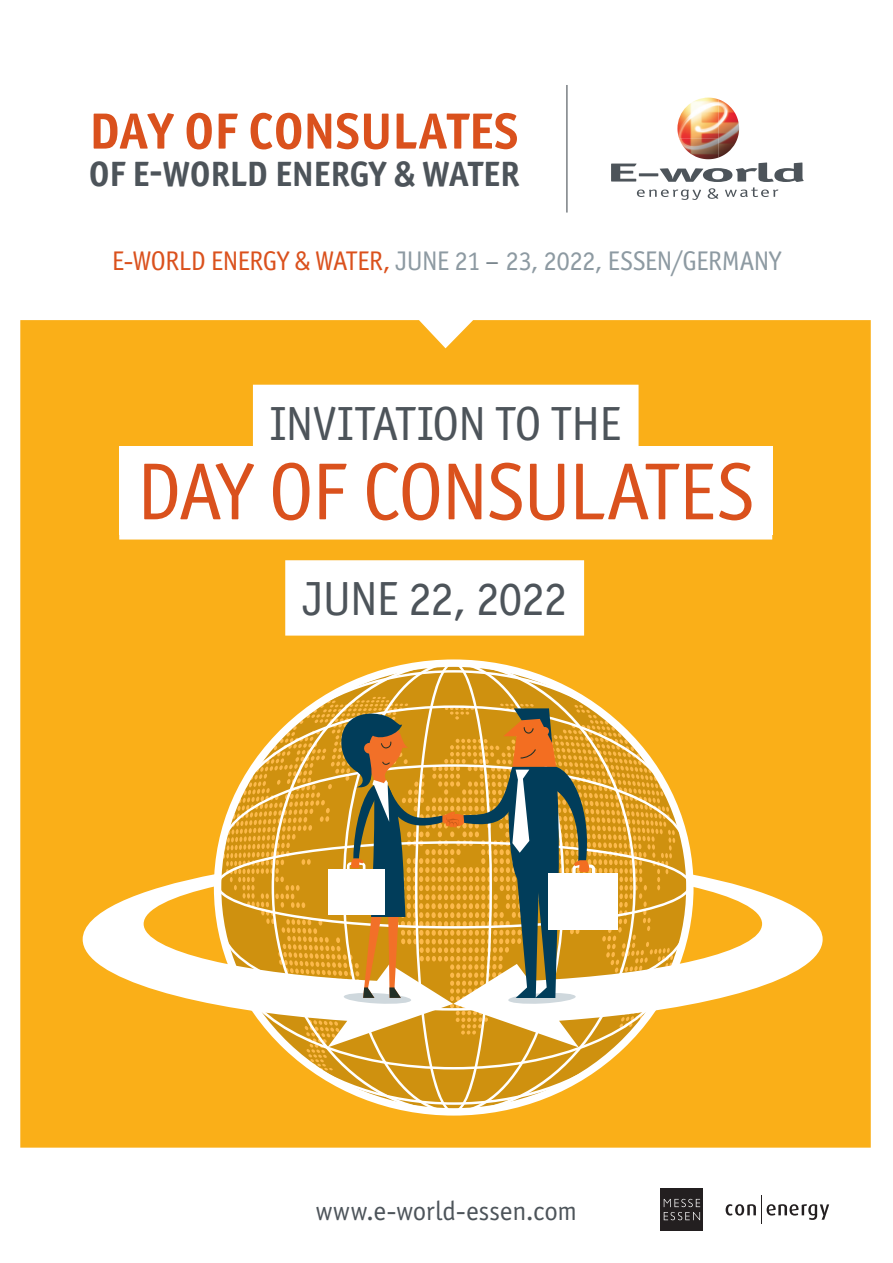
<style>
.page{position:relative;width:893px;height:1263px;background:#fff}
.page>*{position:absolute;margin:0;border:0;box-sizing:border-box;transform-origin:0 0}
.t1{font:81px "Officina Sans ITC Pro";letter-spacing:-.025em;color:#da511d}
.t2{font:700 51px "Officina Sans ITC Pro";letter-spacing:.01em;color:#da511d}
.t3{font:48px "Officina Sans ITC Pro";letter-spacing:-.01em;color:#4d545a}
.t4{font:700 35.25px "Officina Sans ITC Pro";color:#4d545a}
.t5{font:27px "Officina San ITC";letter-spacing:-.025em;color:#8d9aa2}
.t6{font:27px "Officina Sans ITC Pro";color:#4d545a}
.s1{color:#da511d}
.s2{color:#7a868d}
</style>
<div class="page">
<div style="left:20px;top:320px;width:851px;height:828px;background:#faaf18"></div>
<svg style="left:83px;top:874px;width:133px;height:173px;fill:#faaf18"></svg>
<svg style="left:691px;top:874px;width:132px;height:173px;fill:#faaf18"></svg>
<svg style="left:216px;top:662px;width:475px;height:451px"></svg>
<div style="left:661px;top:1189px;width:42px;height:42px;background:#231f20"></div>
<svg style="left:664px;top:1199px;width:36px;height:21px"></svg>
<svg style="left:726px;top:1196px;width:103px;height:28px"></svg>
<img style="left:677px;top:98px;width:42px;height:41px">
<img style="left:718px;top:137px;width:20px;height:21px">
<svg style="left:679px;top:139px;width:4px;height:7px"></svg>
<svg style="left:611px;top:163px;width:193px;height:37px"></svg>
<hr style="left:566px;top:85px;width:1px;height:128px;background:#4d545a">
<div style="left:119px;top:446px;width:653px;height:89px;background:#fff"></div>
<div style="left:253px;top:385px;width:386px;height:75px;background:#fff"></div>
<div style="left:119px;top:464px;width:653px;height:75px;background:#fff"></div>
<div style="left:285px;top:560px;width:299px;height:76px;background:#fff"></div>
<h2 class="t2" style="left:89px;top:100px;width:431px">DAY OF CONSULATES</h2>
<h3 class="t4" style="left:89px;top:152px;width:432px">OF E-WORLD ENERGY &amp; WATER</h3>
<p class="t5" style="left:112px;top:245px;width:671px"><span class="s1">E-WORLD ENERGY &amp; WATER,</span> JUNE 21 <span class="s2">–</span> 23, 2022, ESSEN/GERMANY</p>
<h3 class="t3" style="left:270px;top:395px;width:353px">INVITATION TO THE</h3>
<h1 class="t1" style="left:136px;top:444px;width:620px">DAY OF CONSULATES</h1>
<h3 class="t3" style="left:302px;top:571px;width:266px">JUNE 22, 2022</h3>
<p class="t6" style="left:316px;top:1194px;width:263px">www.e-world-essen.com</p>
</div>
